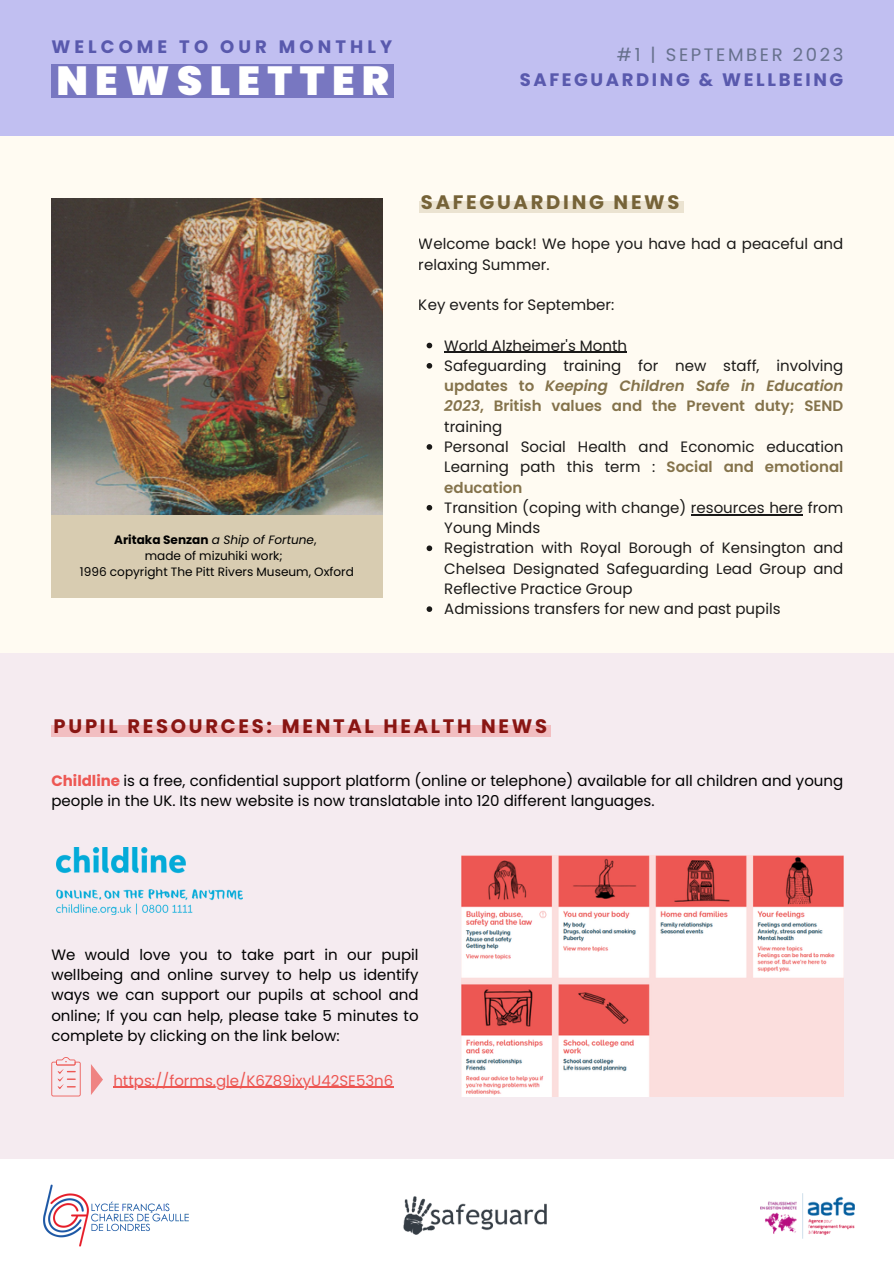
<style>
.page{position:relative;width:894px;height:1264px;background:#fff}
.page>*{position:absolute;margin:0;border:0;box-sizing:border-box;transform-origin:0 0}
.t1{font:900 40.5px "Poppins";letter-spacing:.18em;color:#fff}
.t2{font:700 19.5px "Poppins";letter-spacing:.14em;color:#891613}
.t3{font:700 19.5px "Poppins";letter-spacing:.14em;color:#766338}
.t4{font:700 18px "Poppins";letter-spacing:.145em;color:#5959ad}
.t5{font:700 18px "Poppins";letter-spacing:.225em;color:#5959ad}
.t6{font:18px "Poppins";letter-spacing:.145em;color:#66708c}
.t7{font:15px/20.2px "Poppins";color:#000}
.t8{font:15px "Poppins";color:#ed5753}
.t9{font:12px "Poppins";color:#000}
.t10{font:italic 12px "Poppins";color:#000}
.s1{font-weight:700;font-style:normal}
.s2{font-style:normal}
.s3{font-weight:600;color:#766338}
.s4{font-weight:600;font-style:italic;color:#766338}
.s5{font-weight:700;color:#ed5753}
</style>
<div class="page">
<div style="left:0;top:0;width:893px;height:1263px;background:#fffbf2"></div>
<div style="left:0;top:1159px;width:893px;height:104px;background:#fff"></div>
<img style="left:43px;top:1184px;width:146px;height:63px">
<img style="left:760px;top:1193px;width:94px;height:45px">
<img style="left:403px;top:1196px;width:143px;height:39px">
<div style="left:0;top:0;width:893px;height:136px;background:#c1bff1"></div>
<img style="left:51px;top:198px;width:331px;height:317px">
<div style="left:51px;top:515px;width:331px;height:83px;background:#d8ccb1"></div>
<div style="left:418px;top:201px;width:265px;height:11px;background:#ebe3d1"></div>
<svg style="left:426px;top:343px;width:6px;height:5px"></svg>
<hr style="left:444px;top:352px;width:183px;height:1px;background:#000">
<svg style="left:426px;top:363px;width:6px;height:5px"></svg>
<svg style="left:426px;top:444px;width:6px;height:6px"></svg>
<svg style="left:426px;top:505px;width:6px;height:5px"></svg>
<hr style="left:690px;top:514px;width:79px;height:1px;background:#000">
<hr style="left:769px;top:514px;width:34px;height:1px;background:#000">
<svg style="left:426px;top:545px;width:6px;height:6px"></svg>
<svg style="left:426px;top:606px;width:6px;height:6px"></svg>
<div style="left:51px;top:64px;width:343px;height:34px;background:#7877c1"></div>
<div style="left:0;top:653px;width:893px;height:506px;background:#f5ebf0"></div>
<img style="left:461px;top:855px;width:382px;height:241px">
<div style="left:51px;top:725px;width:500px;height:12px;background:#f2bec1"></div>
<img style="left:56px;top:847px;width:186px;height:67px">
<hr style="left:113px;top:1086px;width:280px;height:2px;background:#ed5753">
<svg style="left:51px;top:1057px;width:30px;height:39px"></svg>
<svg style="left:91px;top:1064px;width:12px;height:31px"></svg>
<p class="t5" style="left:51px;top:34px;width:342px">WELCOME TO OUR MONTHLY</p>
<p class="t1" style="left:56px;top:52px;width:334px">NEWSLETTER</p>
<p class="t6" style="left:616px;top:42px;width:228px">#1 | SEPTEMBER 2023</p>
<p class="t4" style="left:519px;top:67px;width:325px">SAFEGUARDING &amp; WELLBEING</p>
<p class="t10" style="left:114px;top:531px;width:204px"><span class="s1">Aritaka Senzan</span> a Ship of Fortune<span class="s2">,</span></p>
<p class="t9" style="left:145px;top:547px;width:139px">made of mizuhiki work;</p>
<p class="t9" style="left:80px;top:563px;width:275px">1996 copyright The Pitt Rivers Museum, Oxford</p>
<p class="t3" style="left:421px;top:188px;width:260px">SAFEGUARDING NEWS</p>
<p class="t7" style="left:418px;top:234px;width:426px">Welcome back! We hope you have had a peaceful and relaxing Summer.</p>
<p class="t7" style="left:418px;top:295px;width:197px">Key events for September:</p>
<p class="t7" style="left:444px;top:335px;width:400px">World Alzheimer's Month<br>Safeguarding training for new staff, involving <span class="s3">updates to</span> <span class="s4">Keeping Children Safe in Education 2023</span><span class="s3">, British values and the Prevent duty; SEND </span>training<br>Personal Social Health and Economic education Learning path this term : <span class="s3">Social and emotional education</span></p>
<p class="t7" style="left:444px;top:497px;width:400px">Transition (coping with change) resources here from Young Minds<br>Registration with Royal Borough of Kensington and Chelsea Designated Safeguarding Lead Group and Reflective Practice Group<br>Admissions transfers for new and past pupils</p>
<p class="t2" style="left:54px;top:713px;width:495px">PUPIL RESOURCES: MENTAL HEALTH NEWS</p>
<p class="t7" style="left:51px;top:770px;width:793px"><span class="s5">Childline</span> is a free, confidential support platform (online or telephone) available for all children and young people in the UK. Its new website is now translatable into 120 different languages.</p>
<p class="t7" style="left:51px;top:944px;width:369px;text-align:justify">We would love you to take part in our pupil wellbeing and online survey to help us identify ways we can support our pupils at school and online; If you can help, please take 5 minutes to complete by clicking on the link below:</p>
<p class="t8" style="left:113px;top:1070px;width:281px">https://forms.gle/K6Z89ixyU42SE53n6</p>
</div>
